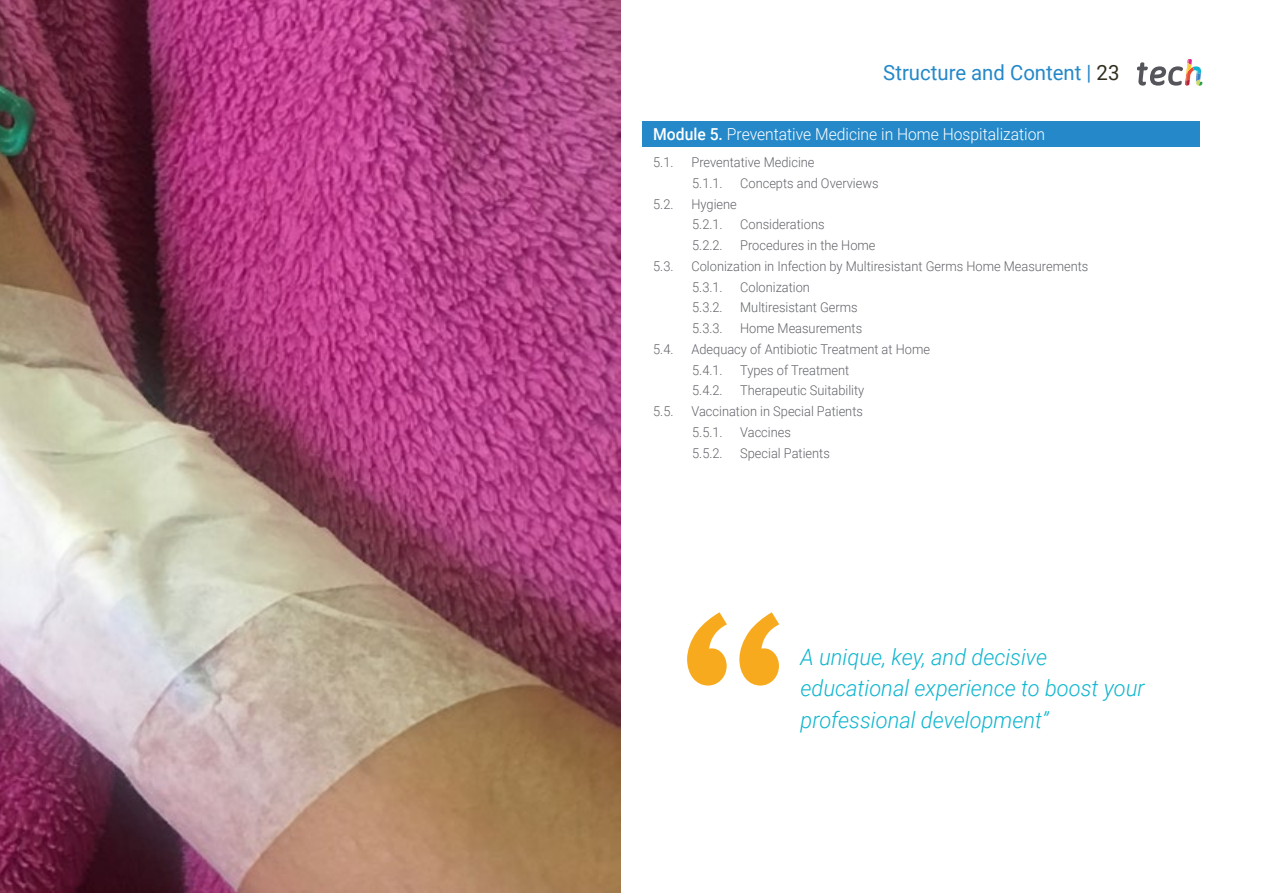
<style>
.page{position:relative;width:1263px;height:893px;background:#fff}
.page>*{position:absolute;margin:0;border:0;box-sizing:border-box;transform-origin:0 0}
.t1{font:italic 300 22.5px/31.5px "Roboto";color:#0fb6cf}
.t2{font:21px "Roboto";color:#2488c9}
.t3{font:300 16.5px "Roboto";color:#fff;scale:.95 1}
.t4{font:300 13.5px/20.7px "Roboto";color:#61646a;scale:.95 1}
.s1{color:#312e20}
.s2{font-weight:500}
</style>
<div class="page">
<div style="left:642px;top:121px;width:557px;height:25px;background:#2488c9"></div>
<img style="left:0;top:0;width:621px;height:893px">
<svg style="left:687px;top:612px;width:92px;height:74px"></svg>
<svg style="left:1137px;top:59px;width:65px;height:27px"></svg>
<h2 class="t2" style="left:883px;top:57px;width:238px">Structure and Content | <span class="s1">23</span></h2>
<p class="t3" style="left:653px;top:123px;width:414px"><span class="s2">Module 5.</span> Preventative Medicine in Home Hospitalization</p>
<p class="t4" style="left:653px;top:151px;width:23px">5.1.</p>
<p class="t4" style="left:691px;top:151px;width:131px">Preventative Medicine<br>5.1.1.</p>
<p class="t4" style="left:740px;top:172px;width:147px">Concepts and Overviews</p>
<p class="t4" style="left:653px;top:193px;width:23px">5.2.</p>
<p class="t4" style="left:691px;top:193px;width:49px">Hygiene<br>5.2.1.</p>
<p class="t4" style="left:740px;top:214px;width:90px">Considerations</p>
<p class="t4" style="left:692px;top:234px;width:34px">5.2.2.</p>
<p class="t4" style="left:740px;top:234px;width:144px">Procedures in the Home</p>
<p class="t4" style="left:653px;top:255px;width:23px">5.3.</p>
<p class="t4" style="left:691px;top:255px;width:419px">Colonization in Infection by Multiresistant Germs Home Measurements<br>5.3.1.</p>
<p class="t4" style="left:740px;top:276px;width:75px">Colonization</p>
<p class="t4" style="left:692px;top:297px;width:34px">5.3.2.</p>
<p class="t4" style="left:740px;top:297px;width:125px">Multiresistant Germs</p>
<p class="t4" style="left:692px;top:317px;width:34px">5.3.3.</p>
<p class="t4" style="left:740px;top:317px;width:130px">Home Measurements</p>
<p class="t4" style="left:653px;top:338px;width:23px">5.4.</p>
<p class="t4" style="left:691px;top:338px;width:253px">Adequacy of Antibiotic Treatment at Home<br>5.4.1.</p>
<p class="t4" style="left:740px;top:359px;width:116px">Types of Treatment</p>
<p class="t4" style="left:692px;top:380px;width:34px">5.4.2.</p>
<p class="t4" style="left:740px;top:380px;width:132px">Therapeutic Suitability</p>
<p class="t4" style="left:653px;top:400px;width:23px">5.5.</p>
<p class="t4" style="left:691px;top:400px;width:182px">Vaccination in Special Patients<br>5.5.1.</p>
<p class="t4" style="left:740px;top:421px;width:55px">Vaccines</p>
<p class="t4" style="left:692px;top:442px;width:34px">5.5.2.</p>
<p class="t4" style="left:740px;top:442px;width:96px">Special Patients</p>
<h1 class="t1" style="left:800px;top:640px;width:346px">A unique, key, and decisive educational experience to boost your professional development”</h1>
</div>
